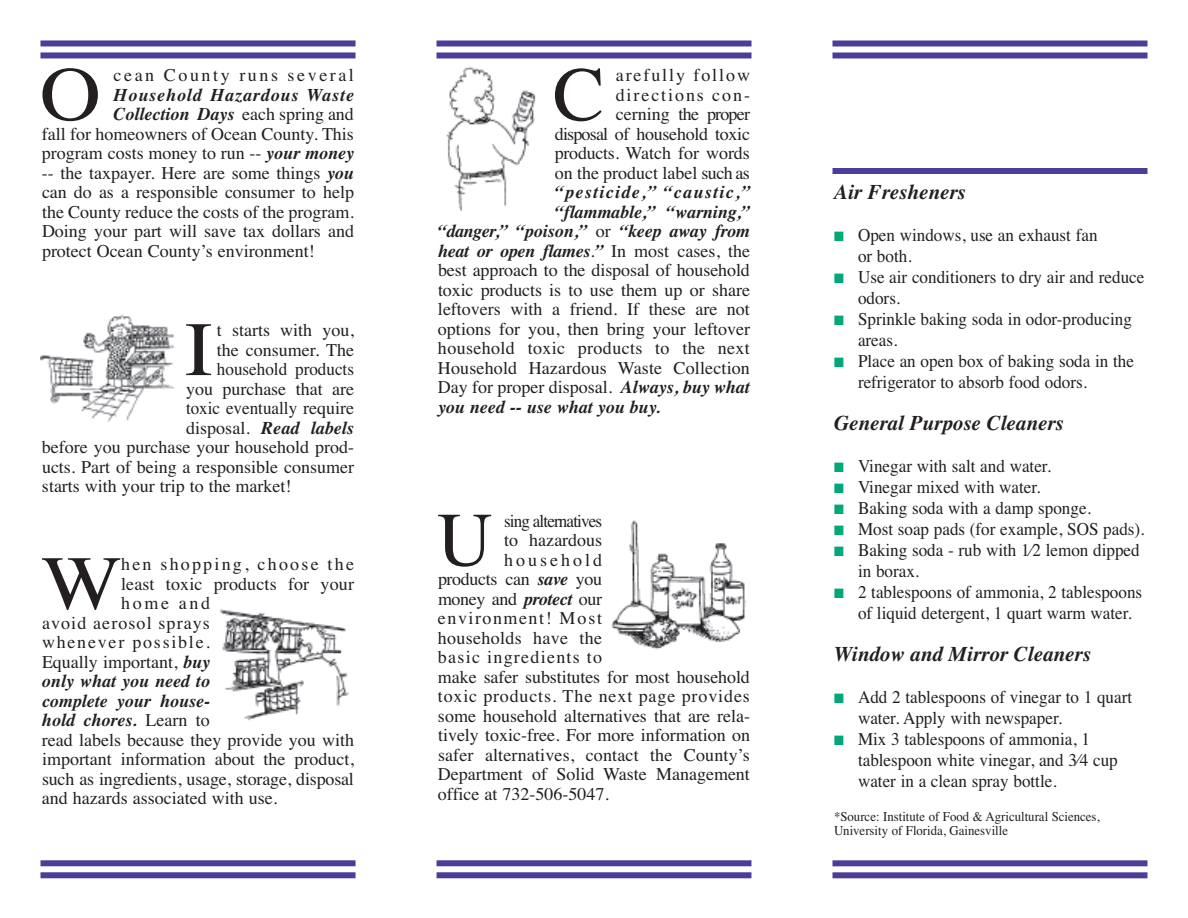
<style>
.page{position:relative;width:1188px;height:918px;background:#fff}
.page>*{position:absolute;margin:0;border:0;box-sizing:border-box;transform-origin:0 0}
.t1{font:76.8px "Times";color:#231f20;scale:1.1 1}
.t2{font:76.8px "Times";color:#231f20}
.t3{font:italic 700 21px "Times";color:#231f20}
.t4{font:18px/19.5px "Times";color:#231f20;text-align:right}
.t5{font:18px/21px "Times";color:#231f20;scale:.95 1}
.t6{font:italic 700 18px "Times";color:#231f20}
.t7{font:18px "Times";letter-spacing:-.02em;color:#231f20}
.t8{font:18px "Times";letter-spacing:.05em;color:#231f20}
.t9{font:18px "Times";letter-spacing:.02em;color:#231f20}
.t10{font:italic 700 18px "Times";letter-spacing:.05em;color:#231f20}
.t11{font:italic 700 18px "Times";letter-spacing:.075em;color:#231f20}
.t12{font:18px "Times";letter-spacing:.14em;color:#231f20}
.t13{font:18px "Times";letter-spacing:.125em;color:#231f20}
.t14{font:18px "Times";letter-spacing:.06em;color:#231f20}
.t15{font:18px "Times";letter-spacing:.07em;color:#231f20}
.t16{font:18px "Times";letter-spacing:.1em;color:#231f20}
.t17{font:18px "Times";letter-spacing:-.05em;color:#231f20;scale:.95 1}
.t18{font:18px "Times";letter-spacing:.085em;color:#231f20}
.t19{font:18px "Times";letter-spacing:.17em;color:#231f20}
.t20{font:13.5px/13.5px "Times";color:#231f20;scale:.95 1}
.s1{font-weight:400;font-style:normal}
.s2{font-weight:700;font-style:italic}
.s3{color:#00a777}
</style>
<div class="page">
<img style="left:40px;top:314px;width:135px;height:108px">
<img style="left:219px;top:609px;width:130px;height:111px">
<img style="left:446px;top:66px;width:90px;height:145px">
<img style="left:611px;top:520px;width:135px;height:130px">
<div style="left:832px;top:168px;width:316px;height:6px;background:#4d3c98"></div>
<div style="left:40px;top:40px;width:316px;height:6px;background:#4d3c98"></div>
<div style="left:40px;top:52px;width:316px;height:6px;background:#4d3c98"></div>
<div style="left:40px;top:860px;width:316px;height:6px;background:#4d3c98"></div>
<div style="left:40px;top:872px;width:316px;height:6px;background:#4d3c98"></div>
<div style="left:437px;top:860px;width:314px;height:6px;background:#4d3c98"></div>
<div style="left:437px;top:872px;width:314px;height:6px;background:#4d3c98"></div>
<div style="left:833px;top:860px;width:315px;height:6px;background:#4d3c98"></div>
<div style="left:833px;top:872px;width:315px;height:6px;background:#4d3c98"></div>
<div style="left:437px;top:40px;width:315px;height:6px;background:#4d3c98"></div>
<div style="left:437px;top:52px;width:315px;height:6px;background:#4d3c98"></div>
<div style="left:832px;top:40px;width:316px;height:6px;background:#4d3c98"></div>
<div style="left:832px;top:52px;width:316px;height:6px;background:#4d3c98"></div>
<h1 class="t1" style="left:40px;top:49px;width:57px">O</h1>
<p class="t12" style="left:114px;top:64px;width:242px">cean County runs several</p>
<p class="t10" style="left:114px;top:84px;width:242px">Household Hazardous Waste</p>
<p class="t6" style="left:114px;top:103px;width:242px">Collection Days <span class="s1">each spring and</span></p>
<p class="t4" style="left:42px;top:124px;width:314px">fall for homeowners of Ocean County. This</p>
<p class="t4" style="left:42px;top:143px;width:314px">program costs money to run -- <span class="s2">your money</span></p>
<p class="t4" style="left:42px;top:163px;width:314px">-- the taxpayer. Here are some things <span class="s2">you</span></p>
<p class="t4" style="left:42px;top:182px;width:314px">can do as a responsible consumer to help</p>
<p class="t4" style="left:42px;top:202px;width:314px">the County reduce the costs of the program.</p>
<p class="t4" style="left:42px;top:221px;width:314px">Doing your part will save tax dollars and</p>
<p class="t4" style="left:42px;top:241px;width:274px">protect Ocean County’s environment!</p>
<h1 class="t1" style="left:185px;top:304px;width:27px">I</h1>
<p class="t4" style="left:217px;top:320px;width:139px">t starts with you,</p>
<p class="t4" style="left:217px;top:340px;width:139px">the consumer. The</p>
<p class="t5" style="left:217px;top:358px;width:146px">household products</p>
<p class="t4" style="left:186px;top:379px;width:170px">you purchase that are</p>
<p class="t5" style="left:186px;top:397px;width:178px">toxic eventually require</p>
<p class="t6" style="left:186px;top:417px;width:170px"><span class="s1">disposal.</span> Read labels</p>
<p class="t4" style="left:42px;top:437px;width:314px">before you purchase your household prod-</p>
<p class="t4" style="left:42px;top:457px;width:314px">ucts. Part of being a responsible consumer</p>
<p class="t4" style="left:42px;top:476px;width:251px">starts with your trip to the market!</p>
<h1 class="t1" style="left:42px;top:538px;width:74px">W</h1>
<p class="t13" style="left:121px;top:553px;width:234px">hen shopping, choose the</p>
<p class="t4" style="left:121px;top:574px;width:234px">least toxic products for your</p>
<p class="t4" style="left:121px;top:593px;width:90px">home and</p>
<p class="t14" style="left:42px;top:612px;width:170px">avoid aerosol sprays</p>
<p class="t16" style="left:42px;top:631px;width:169px">whenever possible.</p>
<p class="t4" style="left:42px;top:652px;width:169px">Equally important, <span class="s2">buy</span></p>
<p class="t6" style="left:42px;top:670px;width:170px">only what you need to</p>
<p class="t6" style="left:42px;top:690px;width:170px">complete your house-</p>
<p class="t6" style="left:42px;top:709px;width:169px">hold chores. <span class="s1">Learn to</span></p>
<p class="t4" style="left:42px;top:730px;width:314px">read labels because they provide you with</p>
<p class="t4" style="left:42px;top:749px;width:313px">important information about the product,</p>
<p class="t4" style="left:42px;top:769px;width:314px">such as ingredients, usage, storage, disposal</p>
<p class="t4" style="left:42px;top:788px;width:237px">and hazards associated with use.</p>
<h1 class="t2" style="left:553px;top:49px;width:53px">C</h1>
<p class="t4" style="left:555px;top:65px;width:197px">arefully follow directions con-<br>cerning the proper<br>disposal of household toxic products. Watch for words on the product label such as</p>
<p class="t11" style="left:555px;top:181px;width:197px">“pesticide,” “caustic,”</p>
<p class="t6" style="left:555px;top:201px;width:197px">“flammable,” “warning,”</p>
<p class="t6" style="left:438px;top:220px;width:314px">“danger,” “poison,” <span class="s1">or</span> “keep away from</p>
<p class="t6" style="left:438px;top:240px;width:314px">heat or open flames<span class="s1">.</span>” <span class="s1">In most cases, the</span></p>
<p class="t4" style="left:438px;top:260px;width:313px">best approach to the disposal of household</p>
<p class="t4" style="left:438px;top:280px;width:314px">toxic products is to use them up or share</p>
<p class="t4" style="left:438px;top:299px;width:314px">leftovers with a friend. If these are not</p>
<p class="t4" style="left:438px;top:319px;width:314px">options for you, then bring your leftover</p>
<p class="t9" style="left:438px;top:337px;width:314px">household toxic products to the next</p>
<p class="t4" style="left:438px;top:358px;width:313px">Household Hazardous Waste Collection</p>
<p class="t4" style="left:438px;top:377px;width:314px">Day for proper disposal. <span class="s2">Always, buy what</span></p>
<p class="t6" style="left:438px;top:396px;width:224px">you need -- use what you buy.</p>
<h1 class="t2" style="left:437px;top:494px;width:57px">U</h1>
<p class="t17" style="left:504px;top:510px;width:105px">sing alternatives</p>
<p class="t4" style="left:504px;top:530px;width:100px">to hazardous</p>
<p class="t19" style="left:504px;top:549px;width:100px">household</p>
<p class="t7" style="left:438px;top:568px;width:166px">products can <span class="s2">save</span> you</p>
<p class="t7" style="left:438px;top:588px;width:166px">money and <span class="s2">protect</span> our</p>
<p class="t18" style="left:438px;top:607px;width:166px">environment! Most</p>
<p class="t4" style="left:438px;top:628px;width:166px">households have the</p>
<p class="t15" style="left:438px;top:646px;width:166px">basic ingredients to</p>
<p class="t4" style="left:438px;top:667px;width:313px">make safer substitutes for most household</p>
<p class="t8" style="left:438px;top:685px;width:314px">toxic products. The next page provides</p>
<p class="t4" style="left:438px;top:706px;width:314px">some household alternatives that are rela-</p>
<p class="t4" style="left:438px;top:725px;width:314px">tively toxic-free. For more information on</p>
<p class="t4" style="left:438px;top:745px;width:314px">safer alternatives, contact the County’s</p>
<p class="t4" style="left:438px;top:764px;width:314px">Department of Solid Waste Management</p>
<p class="t4" style="left:438px;top:784px;width:173px">office at 732-506-5047.</p>
<p class="t3" style="left:834px;top:179px;width:133px">Air Fresheners</p>
<p class="t5" style="left:858px;top:224px;width:254px;text-indent:-24px"><span class="s3">■</span> Open windows, use an exhaust fan or both.</p>
<p class="t5" style="left:858px;top:266px;width:303px;text-indent:-24px"><span class="s3">■</span> Use air conditioners to dry air and reduce odors.</p>
<p class="t5" style="left:858px;top:308px;width:290px;text-indent:-24px"><span class="s3">■</span> Sprinkle baking soda in odor-producing areas.</p>
<p class="t5" style="left:858px;top:350px;width:292px;text-indent:-24px"><span class="s3">■</span> Place an open box of baking soda in the refrigerator to absorb food odors.</p>
<p class="t3" style="left:834px;top:410px;width:231px">General Purpose Cleaners</p>
<p class="t5" style="left:834px;top:455px;width:230px"><span class="s3">■</span> Vinegar with salt and water.</p>
<p class="t5" style="left:834px;top:476px;width:219px"><span class="s3">■</span> Vinegar mixed with water.</p>
<p class="t5" style="left:834px;top:497px;width:272px"><span class="s3">■</span> Baking soda with a damp sponge.</p>
<p class="t5" style="left:834px;top:518px;width:328px"><span class="s3">■</span> Most soap pads (for example, SOS pads).</p>
<p class="t5" style="left:858px;top:539px;width:298px;text-indent:-24px"><span class="s3">■</span> Baking soda - rub with 1⁄2 lemon dipped in borax.</p>
<p class="t5" style="left:858px;top:581px;width:301px;text-indent:-24px"><span class="s3">■</span> 2 tablespoons of ammonia, 2 tablespoons of liquid detergent, 1 quart warm water.</p>
<p class="t3" style="left:834px;top:641px;width:258px">Window and Mirror Cleaners</p>
<p class="t5" style="left:858px;top:686px;width:290px;text-indent:-24px"><span class="s3">■</span> Add 2 tablespoons of vinegar to 1 quart water. Apply with newspaper.</p>
<p class="t5" style="left:858px;top:728px;width:275px;text-indent:-24px"><span class="s3">■</span> Mix 3 tablespoons of ammonia, 1 tablespoon white vinegar, and 3⁄4 cup water in a clean spray bottle.</p>
<p class="t20" style="left:834px;top:810px;width:281px">*Source: Institute of Food &amp; Agricultural Sciences,<br>University of Florida, Gainesville</p>
</div>
